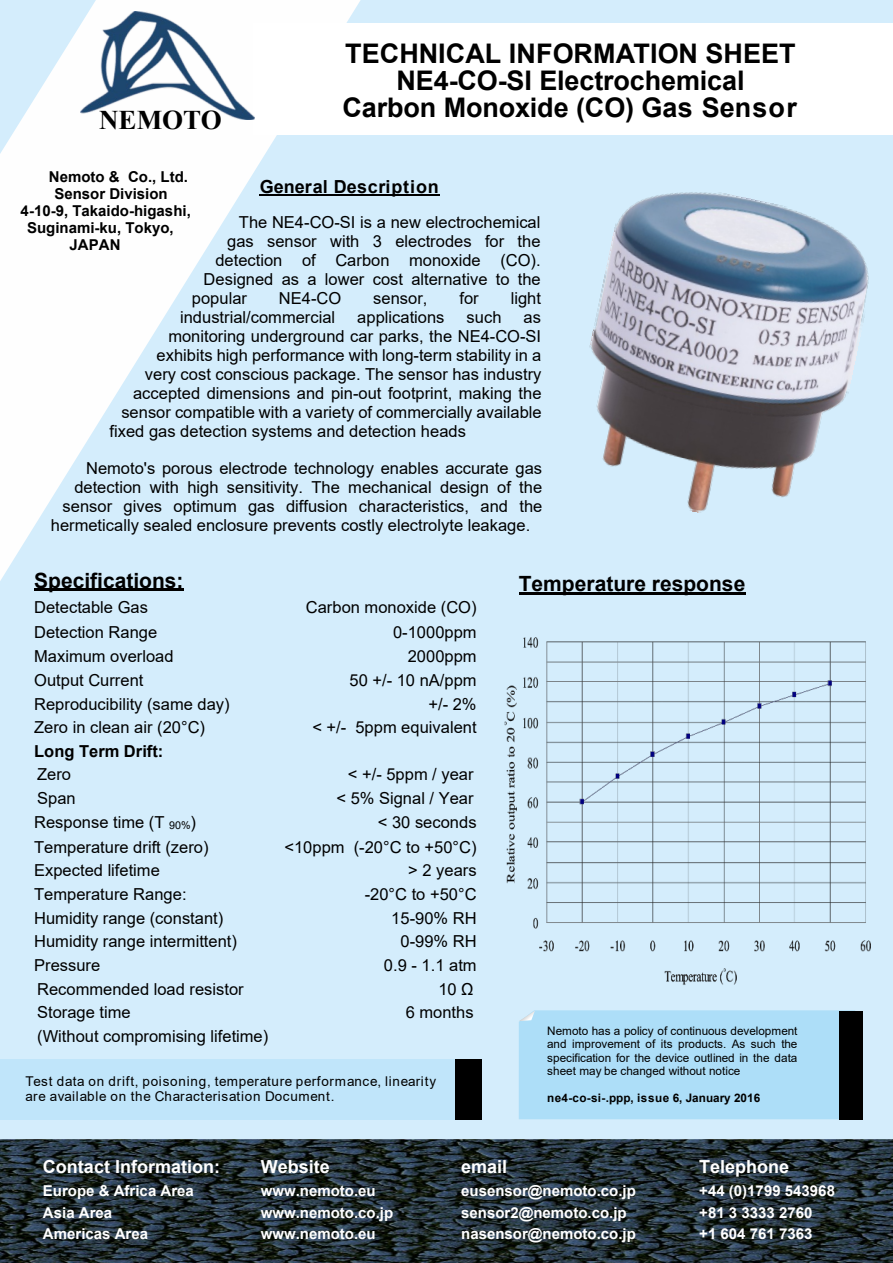
<style>
.page{position:relative;width:893px;height:1263px;background:#d4edfc}
.page>*{position:absolute;margin:0;border:0;box-sizing:border-box;transform-origin:0 0}
.t1{font:700 27px/26.8px "Arial";letter-spacing:-.005em;color:#000;text-align:center}
.t2{font:700 27px "Times New Roman";color:#000}
.t3{font:700 21px "Arial";color:#000}
.t4{font:700 18px "Arial";color:#fff}
.t5{font:700 18px "Arial";letter-spacing:.02em;color:#000}
.t6{font:16.5px "Arial";color:#000}
.t7{font:700 16.5px "Arial";color:#000}
.t8{font:700 15px "Arial";color:#fff}
.t9{font:700 15px "Arial";color:#000}
.t10{font:13.5px/15.5px "Arial";letter-spacing:.055em;color:#000}
.t11{font:11.7px/13.5px "Arial";color:#000;text-align:justify}
.t12{font:700 11.7px "Arial";color:#000}
</style>
<div class="page">
<div style="left:839px;top:1011px;width:23px;height:108px;background:#000"></div>
<div style="left:0;top:1059px;width:481px;height:60px;background:#c0e5fa"></div>
<div style="left:455px;top:1059px;width:26px;height:60px;background:#000"></div>
<svg style="left:0;top:0;width:361px;height:589px"></svg>
<hr style="left:260px;top:194px;width:180px;height:2px;background:#000">
<hr style="left:34px;top:589px;width:150px;height:2px;background:#000">
<div style="left:253px;top:23px;width:640px;height:112px;background:#fff"></div>
<div style="left:519px;top:1057px;width:320px;height:62px;background:#addef8"></div>
<img style="left:80px;top:11px;width:174px;height:109px">
<img style="left:504px;top:592px;width:367px;height:465px">
<img style="left:0;top:1139px;width:893px;height:124px">
<img style="left:589px;top:192px;width:280px;height:321px">
<h1 class="t2" style="left:99px;top:111px;width:124px">NEMOTO</h1>
<h1 class="t1" style="left:343px;top:43px;width:456px">TECHNICAL INFORMATION SHEET<br>NE4-CO-SI Electrochemical<br>Carbon Monoxide (CO) Gas Sensor</h1>
<p class="t9" style="left:49px;top:171px;width:141px">Nemoto &amp; Co., Ltd.</p>
<p class="t9" style="left:54px;top:188px;width:115px">Sensor Division</p>
<p class="t9" style="left:21px;top:205px;width:172px">4-10-9, Takaido-higashi,</p>
<p class="t9" style="left:27px;top:222px;width:148px">Suginami-ku, Tokyo,</p>
<p class="t9" style="left:70px;top:240px;width:52px">JAPAN</p>
<p class="t5" style="left:260px;top:180px;width:181px">General Description</p>
<p class="t6" style="left:239px;top:216px;width:303px">The NE4-CO-SI is a new electrochemical</p>
<p class="t6" style="left:227px;top:235px;width:315px">gas sensor with 3 electrodes for the</p>
<p class="t6" style="left:215px;top:254px;width:327px">detection of Carbon monoxide (CO).</p>
<p class="t6" style="left:204px;top:273px;width:339px">Designed as a lower cost alternative to the</p>
<p class="t6" style="left:192px;top:292px;width:57px">popular</p>
<p class="t6" style="left:279px;top:292px;width:64px">NE4-CO</p>
<p class="t6" style="left:373px;top:292px;width:56px">sensor,</p>
<p class="t6" style="left:459px;top:292px;width:21px">for</p>
<p class="t6" style="left:511px;top:292px;width:32px">light</p>
<p class="t6" style="left:180px;top:311px;width:157px">industrial/commercial</p>
<p class="t6" style="left:357px;top:311px;width:89px">applications</p>
<p class="t6" style="left:467px;top:311px;width:36px">such</p>
<p class="t6" style="left:524px;top:311px;width:19px">as</p>
<p class="t6" style="left:168px;top:330px;width:374px">monitoring underground car parks, the NE4-CO-SI</p>
<p class="t6" style="left:157px;top:349px;width:386px">exhibits high performance with long-term stability in a</p>
<p class="t6" style="left:145px;top:368px;width:398px">very cost conscious package. The sensor has industry</p>
<p class="t6" style="left:133px;top:387px;width:410px">accepted dimensions and pin-out footprint, making the</p>
<p class="t6" style="left:121px;top:406px;width:422px">sensor compatible with a variety of commercially available</p>
<p class="t6" style="left:110px;top:424px;width:358px">fixed gas detection systems and detection heads</p>
<p class="t6" style="left:86px;top:462px;width:457px">Nemoto's porous electrode technology enables accurate gas</p>
<p class="t6" style="left:74px;top:481px;width:469px">detection with high sensitivity. The mechanical design of the</p>
<p class="t6" style="left:63px;top:500px;width:481px">sensor gives optimum gas diffusion characteristics, and the</p>
<p class="t6" style="left:51px;top:519px;width:481px">hermetically sealed enclosure prevents costly electrolyte leakage.</p>
<p class="t3" style="left:34px;top:572px;width:151px">Specifications:</p>
<p class="t6" style="left:34px;top:601px;width:115px">Detectable Gas</p>
<p class="t6" style="left:306px;top:601px;width:172px">Carbon monoxide (CO)</p>
<p class="t6" style="left:34px;top:626px;width:125px">Detection Range</p>
<p class="t6" style="left:393px;top:626px;width:85px">0-1000ppm</p>
<p class="t6" style="left:34px;top:650px;width:141px">Maximum overload</p>
<p class="t6" style="left:408px;top:650px;width:70px">2000ppm</p>
<p class="t6" style="left:34px;top:674px;width:111px">Output Current</p>
<p class="t6" style="left:349px;top:674px;width:129px">50 +/- 10 nA/ppm</p>
<p class="t6" style="left:34px;top:697px;width:197px">Reproducibility (same day)</p>
<p class="t6" style="left:428px;top:697px;width:50px">+/- 2%</p>
<p class="t6" style="left:34px;top:721px;width:172px">Zero in clean air (20°C)</p>
<p class="t6" style="left:312px;top:721px;width:166px">&lt; +/- 5ppm equivalent</p>
<p class="t7" style="left:34px;top:745px;width:131px">Long Term Drift:</p>
<p class="t6" style="left:37px;top:768px;width:35px">Zero</p>
<p class="t6" style="left:348px;top:768px;width:127px">&lt; +/- 5ppm / year</p>
<p class="t6" style="left:37px;top:792px;width:40px">Span</p>
<p class="t6" style="left:336px;top:792px;width:139px">&lt; 5% Signal / Year</p>
<p class="t6" style="left:34px;top:816px;width:163px">Response time (T <sub>90%</sub>)</p>
<p class="t6" style="left:378px;top:816px;width:100px">&lt; 30 seconds</p>
<p class="t6" style="left:34px;top:841px;width:176px">Temperature drift (zero)</p>
<p class="t6" style="left:284px;top:841px;width:194px">&lt;10ppm (-20°C to +50°C)</p>
<p class="t6" style="left:34px;top:864px;width:127px">Expected lifetime</p>
<p class="t6" style="left:408px;top:864px;width:70px">&gt; 2 years</p>
<p class="t6" style="left:34px;top:888px;width:154px">Temperature Range:</p>
<p class="t6" style="left:365px;top:888px;width:113px">-20°C to +50°C</p>
<p class="t6" style="left:34px;top:911px;width:191px">Humidity range (constant)</p>
<p class="t6" style="left:391px;top:911px;width:87px">15-90% RH</p>
<p class="t6" style="left:34px;top:935px;width:204px">Humidity range intermittent)</p>
<p class="t6" style="left:400px;top:935px;width:78px">0-99% RH</p>
<p class="t6" style="left:34px;top:959px;width:68px">Pressure</p>
<p class="t6" style="left:384px;top:959px;width:94px">0.9 - 1.1 atm</p>
<p class="t6" style="left:37px;top:982px;width:208px">Recommended load resistor</p>
<p class="t6" style="left:438px;top:982px;width:37px">10 Ω</p>
<p class="t6" style="left:37px;top:1006px;width:95px">Storage time</p>
<p class="t6" style="left:406px;top:1006px;width:69px">6 months</p>
<p class="t6" style="left:37px;top:1030px;width:233px">(Without compromising lifetime)</p>
<p class="t10" style="left:25px;top:1074px;width:412px">Test data on drift, poisoning, temperature performance, linearity are available on the Characterisation Document.</p>
<p class="t3" style="left:519px;top:576px;width:228px">Temperature response</p>
<p class="t11" style="left:547px;top:1025px;width:252px">Nemoto has a policy of continuous development and improvement of its products. As such the specification for the device outlined in the data sheet may be changed without notice</p>
<p class="t12" style="left:547px;top:1093px;width:214px">ne4-co-si-.ppp, issue 6, January 2016</p>
<p class="t4" style="left:43px;top:1160px;width:179px">Contact Information:</p>
<p class="t4" style="left:261px;top:1160px;width:71px">Website</p>
<p class="t4" style="left:461px;top:1160px;width:48px">email</p>
<p class="t4" style="left:699px;top:1160px;width:92px">Telephone</p>
<p class="t8" style="left:43px;top:1185px;width:152px">Europe &amp; Africa Area</p>
<p class="t8" style="left:261px;top:1185px;width:117px">www.nemoto.eu</p>
<p class="t8" style="left:461px;top:1185px;width:176px">eusensor@nemoto.co.jp</p>
<p class="t8" style="left:699px;top:1185px;width:137px">+44 (0)1799 543968</p>
<p class="t8" style="left:43px;top:1207px;width:71px">Asia Area</p>
<p class="t8" style="left:261px;top:1207px;width:134px">www.nemoto.co.jp</p>
<p class="t8" style="left:461px;top:1207px;width:167px">sensor2@nemoto.co.jp</p>
<p class="t8" style="left:699px;top:1207px;width:115px">+81 3 3333 2760</p>
<p class="t8" style="left:43px;top:1228px;width:107px">Americas Area</p>
<p class="t8" style="left:261px;top:1228px;width:117px">www.nemoto.eu</p>
<p class="t8" style="left:461px;top:1228px;width:176px">nasensor@nemoto.co.jp</p>
<p class="t8" style="left:699px;top:1228px;width:115px">+1 604 761 7363</p>
</div>
